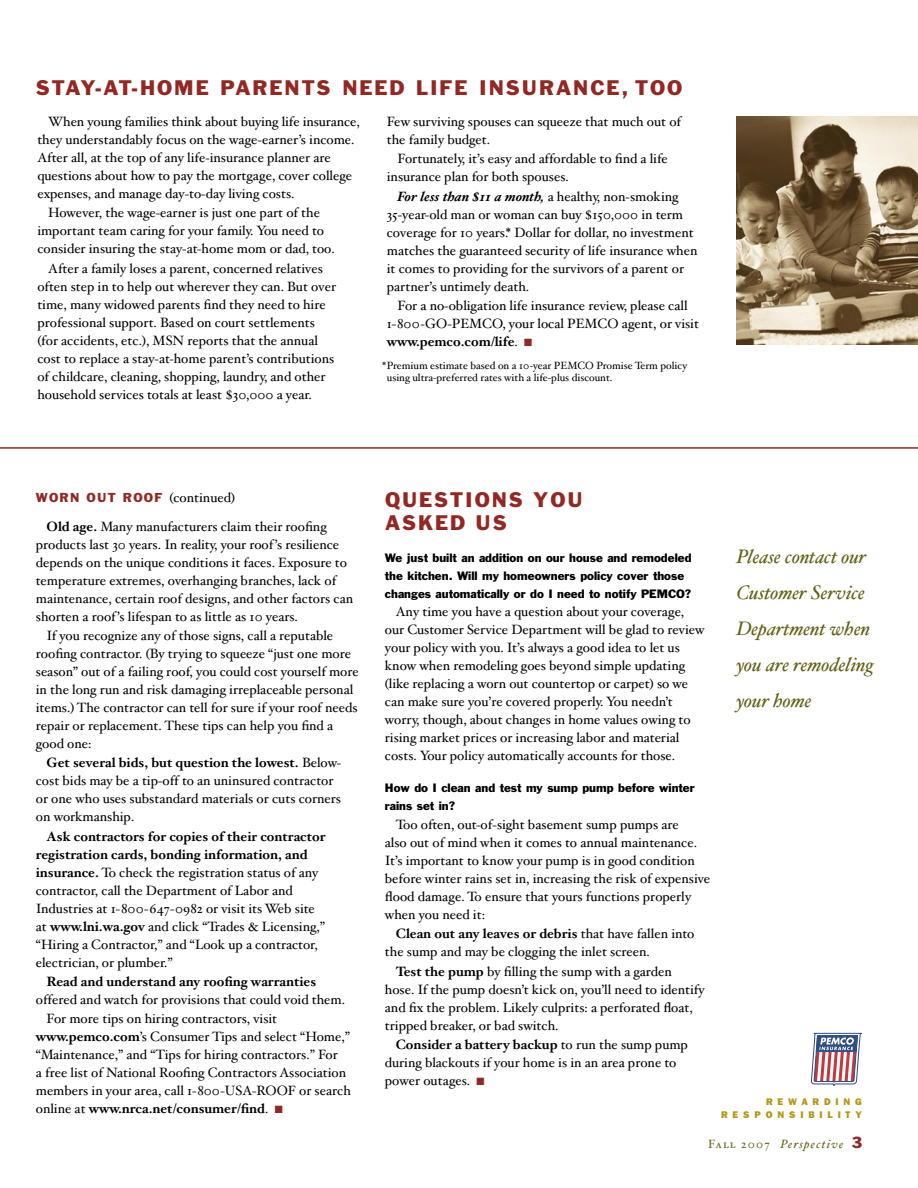
<style>
.page{position:relative;width:918px;height:1188px;background:#fff}
.page>*{position:absolute;margin:0;border:0;box-sizing:border-box;transform-origin:0 0}
.t1{font:italic 19.5px/36px "Hoefler Text";letter-spacing:-.005em;color:#626013}
.Body_paragraphs_single-line_composer{font:19.5px "Franklin Gothic";letter-spacing:.1em;color:#932823}
.Body_paragraphs{font:19.5px/22.5px "Franklin Gothic";letter-spacing:.1em;color:#932823}
.Body_paragraphs-2{font:13.5px/18px "Hoefler Text";color:#000}
.Body_paragraphs_single-line_composer-2{font:13.5px/18px "Hoefler Text";color:#000}
.Body_paragraphs-3{font:12px "Franklin Gothic";letter-spacing:.1em;color:#932823}
.t2{font:italic 12px "Hoefler Text";letter-spacing:.1em;color:#626013}
.t3{font:11.25px/18px "Franklin Gothic";color:#000}
.Body_paragraphs-4{font:10.5px/12px "Hoefler Text";color:#000}
.t4{font:9.75px/13.4px "ITC Franklin Gothic Std Hvy";letter-spacing:.5em;color:#b09a16;text-align:right}
.s1{font-weight:700;font-style:italic}
.s2{font-weight:700}
.s3{color:#932823}
.s4{font-family:"Hoefler Text";font-size:13.5px;color:#000}
.s5{font-family:"Hoefler Text Roman Small Caps";font-style:normal}
.s6{font-family:"Franklin Gothic";font-style:normal;font-size:15px;color:#932823}
</style>
<div class="page">
<img style="left:736px;top:117px;width:182px;height:228px">
<hr style="left:0;top:447px;width:918px;height:2px;background:#932823">
<svg style="left:811px;top:1033px;width:51px;height:53px"></svg>
<p class="Body_paragraphs_single-line_composer" style="left:36px;top:75px;width:648px">STAY-AT-HOME PARENTS NEED LIFE INSURANCE, TOO</p>
<p class="Body_paragraphs-2" style="left:37px;top:113px;width:324px;text-indent:11px">When young families think about buying life insurance, they understandably focus on the wage-earner’s income.<br>After all, at the top of any life-insurance planner are questions about how to pay the mortgage, cover college expenses, and manage day-to-day living costs.</p>
<p class="Body_paragraphs-2" style="left:37px;top:204px;width:299px;text-indent:11px">However, the wage-earner is just one part of the important team caring for your family. You need to consider insuring the stay-at-home mom or dad, too.</p>
<p class="Body_paragraphs-2" style="left:37px;top:260px;width:300px;text-indent:11px">After a family loses a parent, concerned relatives often step in to help out wherever they can. But over time, many widowed parents find they need to hire professional support. Based on court settlements (for accidents, etc.), MSN reports that the annual cost to replace a stay-at-home parent’s contributions of childcare, cleaning, shopping, laundry, and other household services totals at least $30,000 a year.</p>
<p class="Body_paragraphs-2" style="left:387px;top:113px;width:296px">Few surviving spouses can squeeze that much out of the family budget.</p>
<p class="Body_paragraphs-2" style="left:387px;top:150px;width:283px;text-indent:11px">Fortunately, it’s easy and affordable to find a life insurance plan for both spouses.</p>
<p class="Body_paragraphs-2" style="left:387px;top:188px;width:312px;text-indent:11px"><span class="s1">For less than $11 a month,</span> a healthy, non-smoking 35-year-old man or woman can buy $150,000 in term coverage for 10 years.* Dollar for dollar, no investment matches the guaranteed security of life insurance when it comes to providing for the survivors of a parent or partner’s untimely death.</p>
<p class="Body_paragraphs-2" style="left:387px;top:297px;width:314px;text-indent:11px">For a no-obligation life insurance review, please call<br>1-800-GO-PEMCO, your local PEMCO agent, or visit <span class="s2">www.pemco.com/life</span>. <span class="s3">■</span></p>
<p class="Body_paragraphs-4" style="left:387px;top:360px;width:302px;text-indent:-5px">*Premium estimate based on a 10-year PEMCO Promise Term policy using ultra-preferred rates with a life-plus discount.</p>
<p class="Body_paragraphs-3" style="left:36px;top:490px;width:201px">WORN OUT ROOF <span class="s4">(continued)</span></p>
<p class="Body_paragraphs-2" style="left:36px;top:518px;width:319px;text-indent:11px"><span class="s2">Old age.</span> Many manufacturers claim their roofing products last 30 years. In reality, your roof ’s resilience depends on the unique conditions it faces. Exposure to temperature extremes, overhanging branches, lack of maintenance, certain roof designs, and other factors can shorten a roof ’s lifespan to as little as 10 years.</p>
<p class="Body_paragraphs-2" style="left:36px;top:627px;width:324px;text-indent:11px">If you recognize any of those signs, call a reputable roofing contractor. (By trying to squeeze “just one more season” out of a failing roof, you could cost yourself more in the long run and risk damaging irreplaceable personal items.) The contractor can tell for sure if your roof needs repair or replacement. These tips can help you find a good one:</p>
<p class="Body_paragraphs-2" style="left:36px;top:754px;width:307px;text-indent:11px"><span class="s2">Get several bids, but question the lowest.</span> Below&shy;cost bids may be a tip-off to an uninsured contractor or one who uses substandard materials or cuts corners on workmanship.</p>
<p class="Body_paragraphs-2" style="left:36px;top:828px;width:291px;text-indent:11px"><span class="s2">Ask contractors for copies of their contractor registration cards, bonding information, and insurance.</span> To check the registration status of any contractor, call the Department of Labor and Industries at 1-800-647-0982 or visit its Web site at <span class="s2">www.lni.wa.gov</span> and click “Trades &amp; Licensing,” “Hiring a Contractor,” and “Look up a contractor, electrician, or plumber.”</p>
<p class="Body_paragraphs-2" style="left:36px;top:973px;width:311px;text-indent:11px"><span class="s2">Read and understand any roofing warranties </span>offered and watch for provisions that could void them.</p>
<p class="Body_paragraphs-2" style="left:36px;top:1010px;width:317px;text-indent:11px">For more tips on hiring contractors, visit <span class="s2">www.pemco.com</span>’s Consumer Tips and select “Home,” “Maintenance,” and “Tips for hiring contractors.” For<br>a free list of National Roofing Contractors Association members in your area, call 1-800-USA-ROOF or search online at <span class="s2">www.nrca.net/consumer/find</span>. <span class="s3">■</span></p>
<p class="Body_paragraphs" style="left:385px;top:489px;width:199px">QUESTIONS YOU<br>ASKED US</p>
<p class="t3" style="left:385px;top:549px;width:308px">We just built an addition on our house and remodeled the kitchen. Will my homeowners policy cover those changes automatically or do I need to notify PEMCO?</p>
<p class="Body_paragraphs_single-line_composer-2" style="left:385px;top:603px;width:321px;text-indent:11px">Any time you have a question about your coverage, our Customer Service Department will be glad to review your policy with you. It’s always a good idea to let us know when remodeling goes beyond simple updating (like replacing a worn out countertop or carpet) so we can make sure you’re covered properly. You needn’t worry, though, about changes in home values owing to rising market prices or increasing labor and material costs. Your policy automatically accounts for those.</p>
<p class="t3" style="left:385px;top:778px;width:311px">How do I clean and test my sump pump before winter rains set in?</p>
<p class="Body_paragraphs-2" style="left:385px;top:816px;width:327px;text-indent:11px">Too often, out-of-sight basement sump pumps are<br>also out of mind when it comes to annual maintenance.<br>It’s important to know your pump is in good condition before winter rains set in, increasing the risk of expensive flood damage. To ensure that yours functions properly when you need it:</p>
<p class="Body_paragraphs-2" style="left:385px;top:925px;width:311px;text-indent:11px"><span class="s2">Clean out any leaves or debris</span> that have fallen into the sump and may be clogging the inlet screen.</p>
<p class="Body_paragraphs-2" style="left:385px;top:962px;width:321px;text-indent:11px"><span class="s2">Test the pump</span> by filling the sump with a garden hose. If the pump doesn’t kick on, you’ll need to identify and fix the problem. Likely culprits: a perforated float, tripped breaker, or bad switch.</p>
<p class="Body_paragraphs_single-line_composer-2" style="left:385px;top:1036px;width:305px;text-indent:11px"><span class="s2">Consider a battery backup</span> to run the sump pump during blackouts if your home is in an area prone to power outages. <span class="s3">■</span></p>
<p class="t1" style="left:736px;top:539px;width:139px">Please contact our<br>Customer Service<br>Department when you are remodeling your home</p>
<p class="t4" style="left:721px;top:1095px;width:142px">REWARDING<br>RESPONSIBILITY</p>
<p class="t2" style="left:708px;top:1137px;width:156px"><span class="s5">Fall 2007</span> Perspective <span class="s6">3</span></p>
</div>
